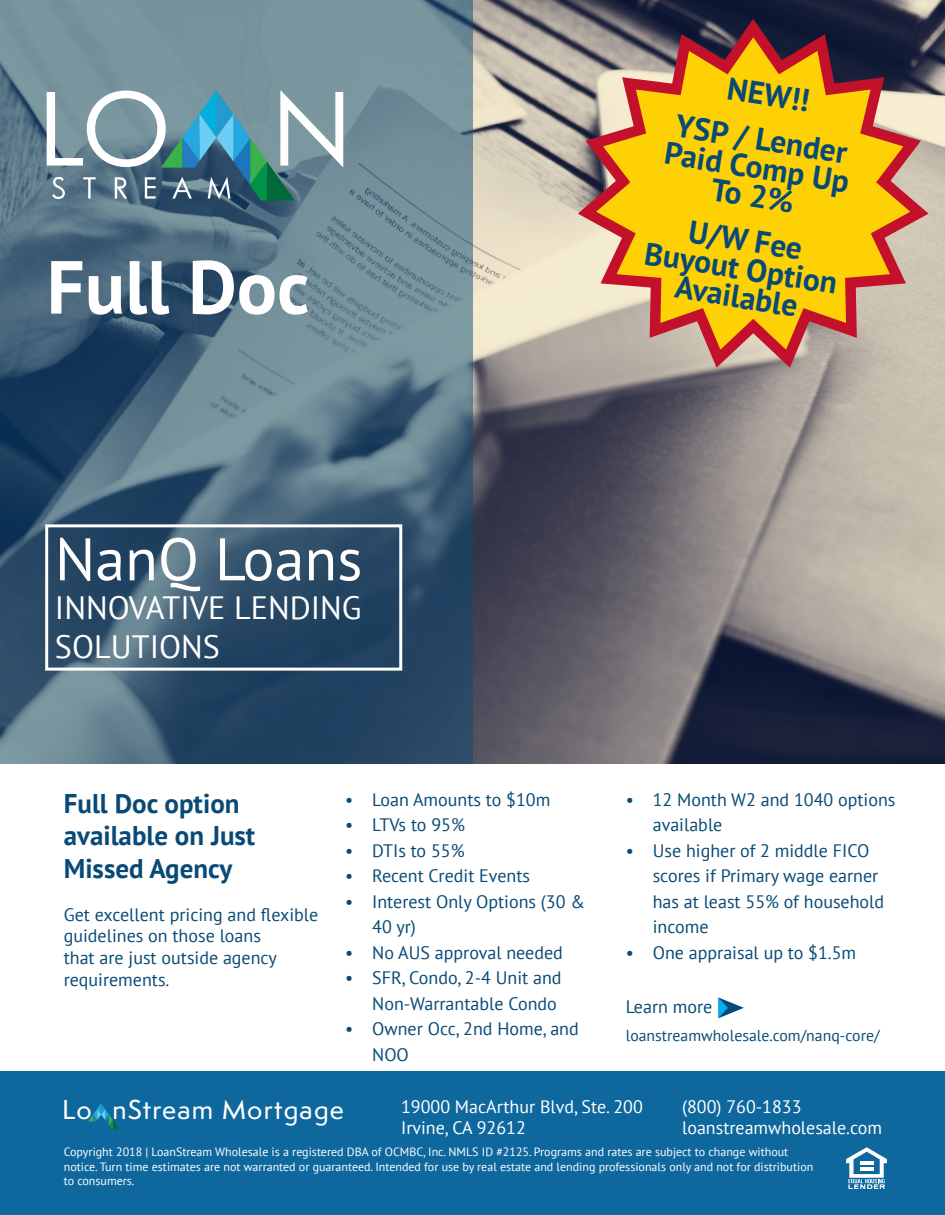
<style>
.page{position:relative;width:945px;height:1215px;background:#fff}
.page>*{position:absolute;margin:0;border:0;box-sizing:border-box;transform-origin:0 0}
.Cover_Title{font:700 75px "PT Sans";color:#fff}
.Cover_Title-2{font:60px "PT Sans";color:#fff}
.Cover_Title-3{font:32.25px/38.7px "PT Sans";color:#fff}
.Cover_Title-4{font:700 31.5px/28.5px "PT Sans";color:#084a75;text-align:center}
.Cover_Title-5{font:700 27px/32.4px "PT Sans";color:#084a75}
.t1{font:500 25.2px "Semplicita Pro";letter-spacing:.05em;color:#fff}
.Cover_Title-6{font:18px/25.5px "PT Sans";color:#084a75}
.Cover_Title-7{font:18px "PT Sans";color:#fff}
.Cover_Title-8{font:15.75px "PT Sans";color:#084a75}
.Cover_Title-9{font:12px/14.4px "PT Sans";color:#fff}
</style>
<div class="page">
<img style="left:472px;top:0;width:473px;height:763px">
<svg style="left:0;top:0;width:472px;height:763px;background:#4d6b7f"></svg>
<div style="left:0;top:1072px;width:945px;height:143px;background:#0e689e"></div>
<svg style="left:47px;top:90px;width:296px;height:110px;background:#7197a3"></svg>
<div style="left:45px;top:524px;width:357px;height:147px;border:3px solid #fff"></div>
<svg style="left:846px;top:1147px;width:41px;height:42px"></svg>
<svg style="left:718px;top:997px;width:26px;height:21px"></svg>
<svg style="left:569px;top:13px;width:369px;height:364px;background:#cba146"></svg>
<svg style="left:88px;top:1104px;width:31px;height:25px"></svg>
<p class="Cover_Title" style="left:47px;top:238px;width:264px">Full Doc</p>
<p class="Cover_Title-4" style="left:730px;top:73px;width:84px;rotate:9deg">NEW!!</p>
<p class="Cover_Title-4" style="left:672px;top:110px;width:188px;rotate:9deg">YSP / Lender<br>Paid Comp Up<br>To 2%</p>
<p class="Cover_Title-4" style="left:652px;top:210px;width:196px;rotate:9deg">U/W Fee<br>Buyout Option<br>Available</p>
<p class="Cover_Title-2" style="left:55px;top:521px;width:309px">NanQ Loans</p>
<p class="Cover_Title-3" style="left:55px;top:588px;width:308px">INNOVATIVE LENDING<br>SOLUTIONS</p>
<p class="Cover_Title-5" style="left:64px;top:787px;width:193px">Full Doc option available on Just<br>Missed Agency</p>
<p class="Cover_Title-6" style="left:64px;top:903px;width:256px;line-height:21.6px">Get excellent pricing and flexible guidelines on those loans<br>that are just outside agency requirements.</p>
<p class="Cover_Title-6" style="left:345px;top:786px;width:207px">• Loan Amounts to $10m</p>
<p class="Cover_Title-6" style="left:345px;top:812px;width:121px">• LTVs to 95%</p>
<p class="Cover_Title-6" style="left:345px;top:837px;width:121px">• DTIs to 55%</p>
<p class="Cover_Title-6" style="left:345px;top:863px;width:186px">• Recent Credit Events</p>
<p class="Cover_Title-6" style="left:372px;top:888px;width:214px;text-indent:-27px">• Interest Only Options (30 &amp;<br>40 yr)</p>
<p class="Cover_Title-6" style="left:345px;top:939px;width:219px">• No AUS approval needed</p>
<p class="Cover_Title-6" style="left:345px;top:965px;width:218px;text-align:right">• SFR, Condo, 2-4 Unit and<br>Non-Warrantable Condo</p>
<p class="Cover_Title-6" style="left:372px;top:1016px;width:208px;text-indent:-27px">• Owner Occ, 2nd Home, and<br>NOO</p>
<p class="Cover_Title-6" style="left:653px;top:786px;width:244px;text-indent:-27px">• 12 Month W2 and 1040 options available</p>
<p class="Cover_Title-6" style="left:653px;top:837px;width:233px;text-indent:-27px">• Use higher of 2 middle FICO scores if Primary wage earner has at least 55% of household income</p>
<p class="Cover_Title-6" style="left:626px;top:939px;width:232px">• One appraisal up to $1.5m</p>
<p class="Cover_Title-6" style="left:626px;top:993px;width:88px">Learn more</p>
<p class="Cover_Title-8" style="left:626px;top:1026px;width:255px">loanstreamwholesale.com/nanq-core/</p>
<p class="t1" style="left:62px;top:1092px;width:283px">Lo nStream Mortgage</p>
<p class="Cover_Title-7" style="left:401px;top:1095px;width:243px">19000 MacArthur Blvd, Ste. 200</p>
<p class="Cover_Title-7" style="left:401px;top:1117px;width:126px">Irvine, CA 92612</p>
<p class="Cover_Title-7" style="left:682px;top:1095px;width:121px">(800) 760-1833</p>
<p class="Cover_Title-7" style="left:682px;top:1117px;width:202px">loanstreamwholesale.com</p>
<p class="Cover_Title-9" style="left:64px;top:1145px;width:751px">Copyright 2018 | LoanStream Wholesale is a registered DBA of OCMBC, Inc. NMLS ID #2125. Programs and rates are subject to change without notice. Turn time estimates are not warranted or guaranteed. Intended for use by real estate and lending professionals only and not for distribution to consumers.</p>
</div>
